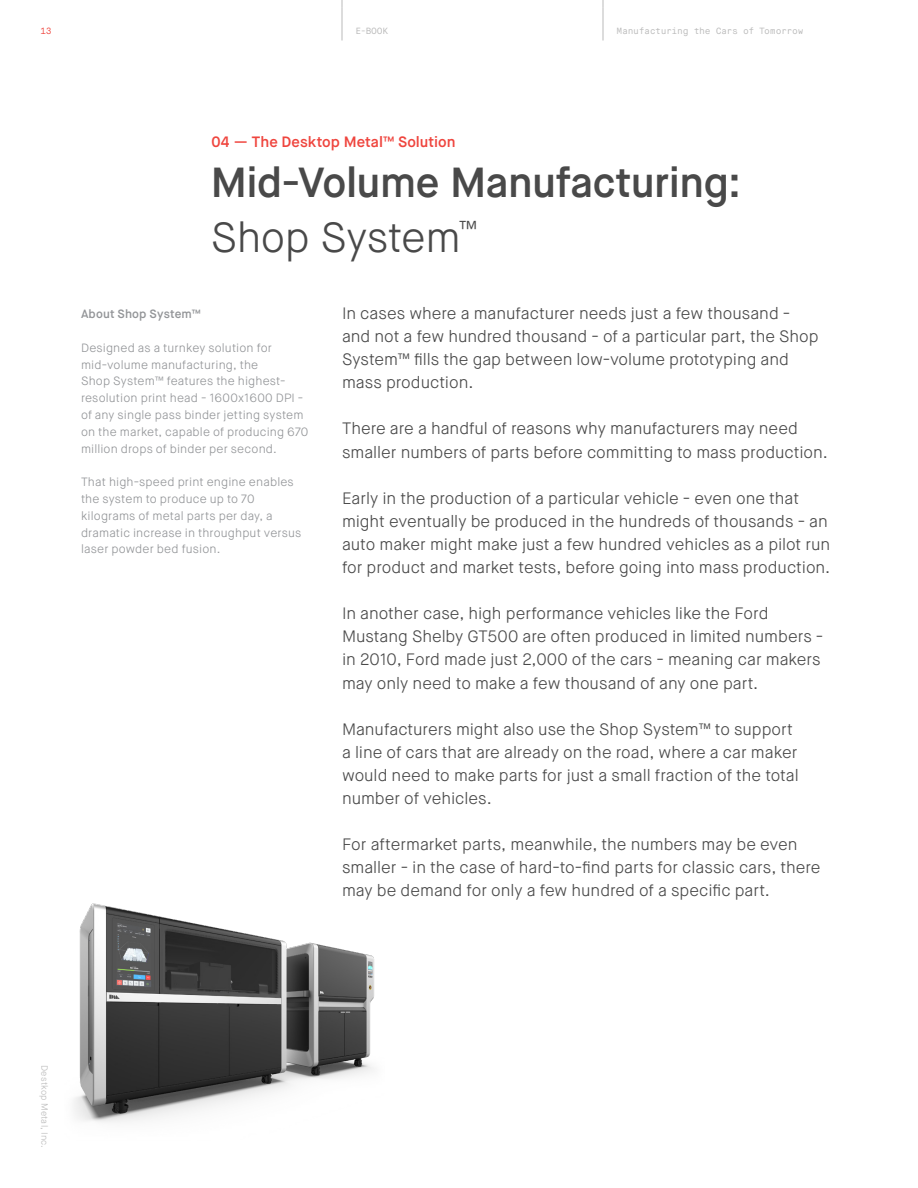
<style>
.page{position:relative;width:918px;height:1188px;background:#fff}
.page>*{position:absolute;margin:0;border:0;box-sizing:border-box;transform-origin:0 0}
.Body_Title{font:600 42px "Maison Neue";letter-spacing:-.015em;color:#494949}
.Body_Title-2{font:300 42px "Maison Neue";letter-spacing:-.01em;color:#494949}
.Body_Text{font:300 16.5px/23.1px "Maison Neue";color:#494949}
.Body_Title_small{font:600 15px "Maison Neue";letter-spacing:.005em;color:#ef453e}
.Body_Text-2{font:300 12px/16.8px "Maison Neue";letter-spacing:.015em;color:#939598}
.Body_Text-3{font:600 12px "Maison Neue";letter-spacing:.01em;color:#939598}
.t1{font:9px "Maison Neue Mono";letter-spacing:-.035em;color:#bababa}
.t2{font:300 9px "Maison Neue";letter-spacing:.02em;color:#bababa}
.t3{font:9px "Maison Neue Mono";color:#ef453e}
</style>
<div class="page">
<hr style="left:342px;top:8px;width:1px;height:32px;background:#bababa">
<hr style="left:603px;top:8px;width:1px;height:32px;background:#bababa">
<img style="left:74px;top:903px;width:300px;height:219px">
<p class="t3" style="left:40px;top:26px;width:13px">13</p>
<p class="t1" style="left:356px;top:26px;width:34px">E-BOOK</p>
<p class="t1" style="left:616px;top:26px;width:189px">Manufacturing the Cars of Tomorrow</p>
<p class="Body_Title_small" style="left:212px;top:132px;width:246px">04 — The Desktop Metal™ Solution</p>
<p class="Body_Title" style="left:211px;top:156px;width:532px">Mid-Volume Manufacturing:</p>
<p class="Body_Title-2" style="left:211px;top:211px;width:268px">Shop System<sup>™</sup></p>
<p class="Body_Text-3" style="left:81px;top:307px;width:121px">About Shop System™</p>
<p class="Body_Text-2" style="left:81px;top:339px;width:229px">Designed as a turnkey solution for mid-volume manufacturing, the<br>Shop System™ features the highest&shy;resolution print head - 1600x1600 DPI - of any single pass binder jetting system on the market, capable of producing 670 million drops of binder per second.</p>
<p class="Body_Text-2" style="left:81px;top:474px;width:222px">That high-speed print engine enables the system to produce up to 70 kilograms of metal parts per day, a dramatic increase in throughput versus laser powder bed fusion.</p>
<p class="Body_Text" style="left:342px;top:302px;width:478px">In cases where a manufacturer needs just a few thousand - and not a few hundred thousand - of a particular part, the Shop System™ fills the gap between low-volume prototyping and mass production.</p>
<p class="Body_Text" style="left:342px;top:417px;width:487px">There are a handful of reasons why manufacturers may need smaller numbers of parts before committing to mass production.</p>
<p class="Body_Text" style="left:342px;top:487px;width:490px">Early in the production of a particular vehicle - even one that might eventually be produced in the hundreds of thousands - an auto maker might make just a few hundred vehicles as a pilot run for product and market tests, before going into mass production.</p>
<p class="Body_Text" style="left:342px;top:602px;width:483px">In another case, high performance vehicles like the Ford Mustang Shelby GT500 are often produced in limited numbers - in 2010, Ford made just 2,000 of the cars - meaning car makers may only need to make a few thousand of any one part.</p>
<p class="Body_Text" style="left:342px;top:718px;width:458px">Manufacturers might also use the Shop System™ to support a line of cars that are already on the road, where a car maker would need to make parts for just a small fraction of the total number of vehicles.</p>
<p class="Body_Text" style="left:342px;top:833px;width:480px">For aftermarket parts, meanwhile, the numbers may be even smaller - in the case of hard-to-find parts for classic cars, there may be demand for only a few hundred of a specific part.</p>
<p class="t2" style="left:50px;top:1065px;width:85px;rotate:90deg">Destkop Metal, Inc.</p>
</div>
